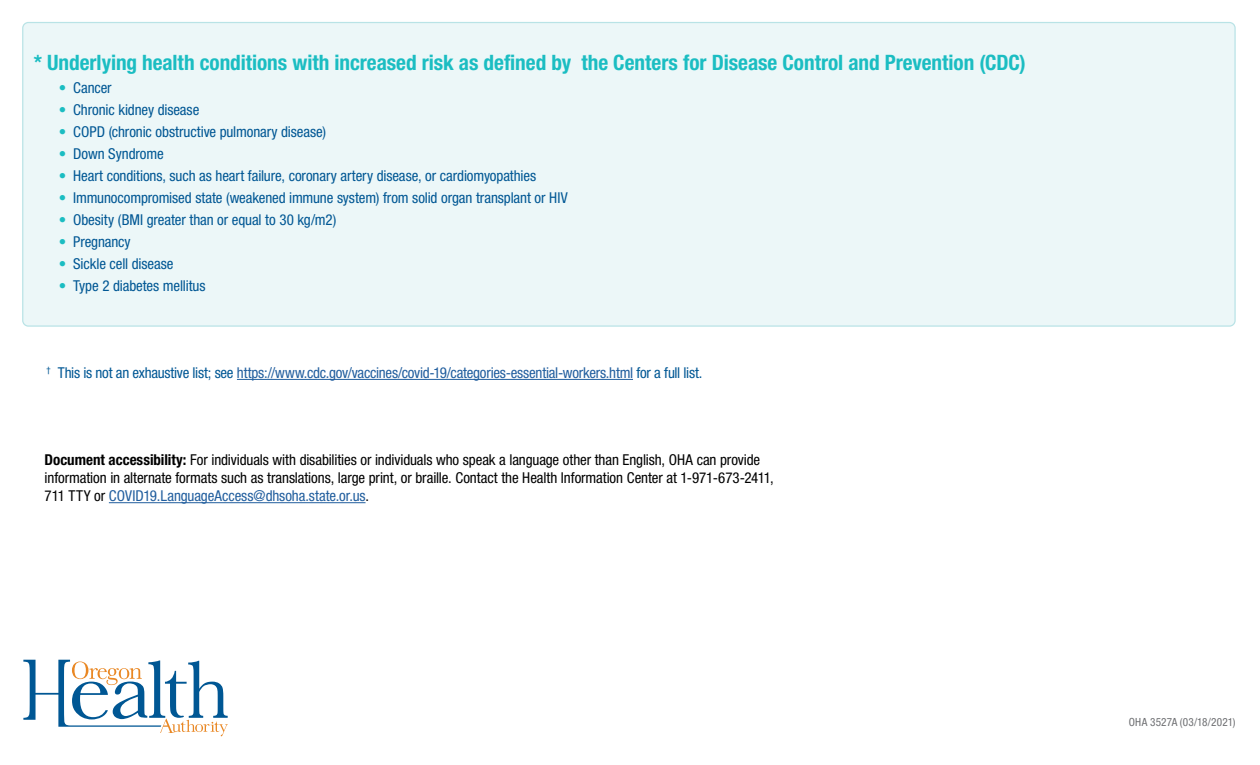
<style>
.page{position:relative;width:1260px;height:765px;background:#fff}
.page>*{position:absolute;margin:0;border:0;box-sizing:border-box;transform-origin:0 0}
.t1{font:700 condensed 21.25px "Helvetica Neue LT Std";color:#1bbdc2}
.bullets{font:condensed 15px "Helvetica Neue LT Std";letter-spacing:-.005em;color:#005794}
.body{font:condensed 15px/18px "Helvetica Neue LT Std";letter-spacing:-.005em;color:#000}
.bullets-2{font:condensed 15px "Helvetica Neue LT Std";letter-spacing:-.015em;color:#215e9e}
.t2{font:condensed 11.25px "Helvetica Neue LT Std";letter-spacing:.015em;color:#6d6e71}
.s1{color:#1bbdc2}
.s2{color:#005794}
.s3{font-weight:700}
.s4{color:#215e9e}
</style>
<div class="page">
<div style="left:23px;top:23px;width:1212px;height:303px;background:#ecf7f8;border-radius:6px"></div>
<svg style="left:23px;top:660px;width:205px;height:76px"></svg>
<hr style="left:237px;top:379px;width:396px;height:1px;background:#215e9e">
<hr style="left:109px;top:502px;width:257px;height:1px;background:#215e9e">
<h2 class="t1" style="left:34px;top:50px;width:994px">* Underlying health conditions with increased risk as defined by the Centers for Disease Control and Prevention (CDC)</h2>
<p class="bullets" style="left:59px;top:80px;width:54px"><span class="s1">•</span> Cancer</p>
<p class="bullets" style="left:59px;top:102px;width:142px"><span class="s1">•</span> Chronic kidney disease</p>
<p class="bullets" style="left:59px;top:124px;width:269px"><span class="s1">•</span> COPD (chronic obstructive pulmonary disease)</p>
<p class="bullets" style="left:59px;top:146px;width:106px"><span class="s1">•</span> Down Syndrome</p>
<p class="bullets" style="left:59px;top:168px;width:479px"><span class="s1">•</span> Heart conditions, such as heart failure, coronary artery disease, or cardiomyopathies</p>
<p class="bullets" style="left:59px;top:190px;width:510px"><span class="s1">•</span> Immunocompromised state (weakened immune system) from solid organ transplant or HIV</p>
<p class="bullets" style="left:59px;top:212px;width:279px"><span class="s1">•</span> Obesity (BMI greater than or equal to 30 kg/m2)</p>
<p class="bullets" style="left:59px;top:234px;width:73px"><span class="s1">•</span> Pregnancy</p>
<p class="bullets" style="left:59px;top:256px;width:116px"><span class="s1">•</span> Sickle cell disease</p>
<p class="bullets" style="left:59px;top:278px;width:148px"><span class="s1">•</span> Type 2 diabetes mellitus</p>
<p class="bullets-2" style="left:47px;top:364px;width:657px"><sup>†</sup> <span class="s2">This is not an exhaustive list; see</span> https://www.cdc.gov/vaccines/covid-19/categories-essential-workers.html <span class="s2">for a full list.</span></p>
<p class="body" style="left:45px;top:451px;width:731px"><span class="s3">Document accessibility:</span> For individuals with disabilities or individuals who speak a language other than English, OHA can provide information in alternate formats such as translations, large print, or braille. Contact the Health Information Center at 1-971-673-2411,<br>711 TTY or <span class="s4">COVID19.LanguageAccess@dhsoha.state.or.us</span>.</p>
<p class="t2" style="left:1129px;top:716px;width:108px">OHA 3527A (03/18/2021)</p>
</div>
